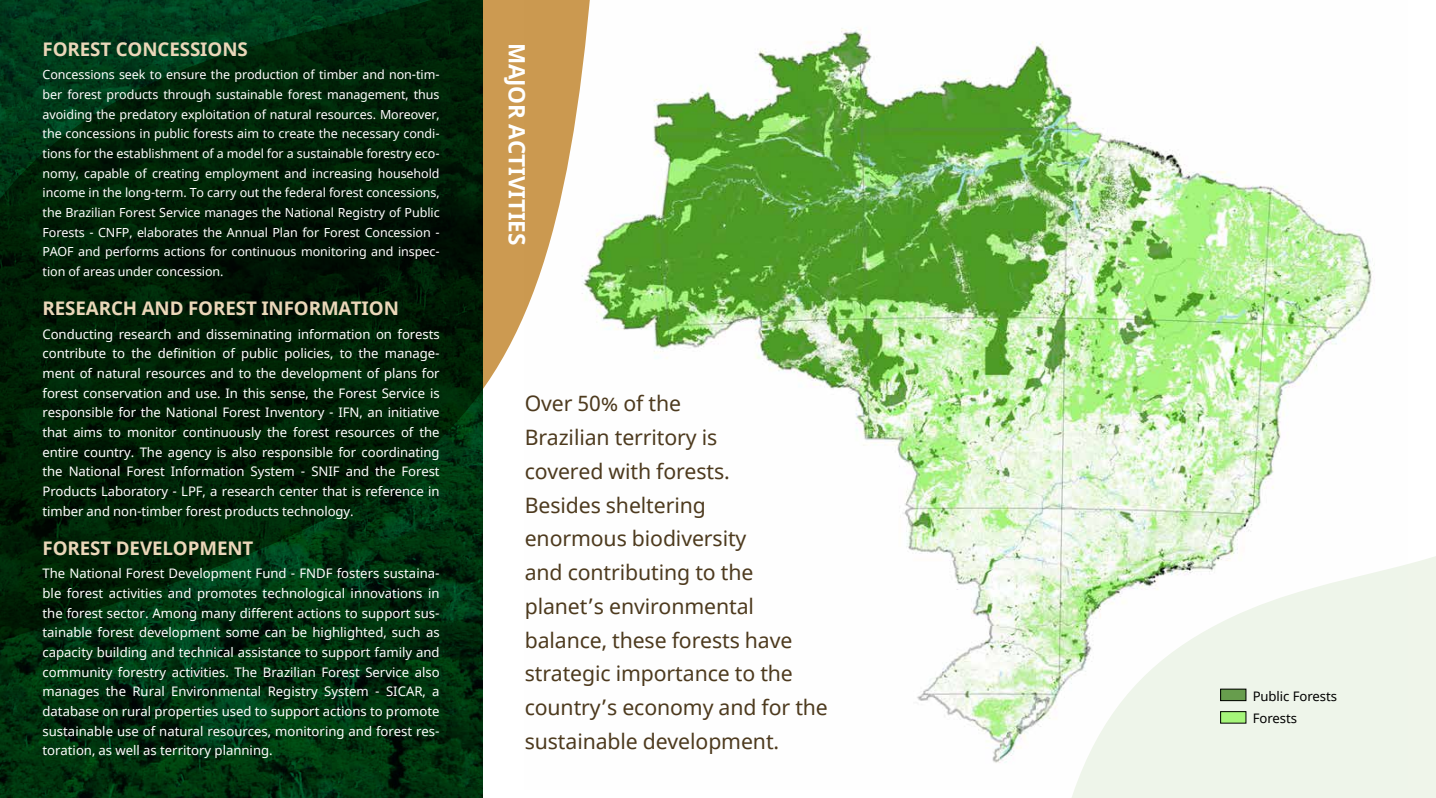
<style>
.page{position:relative;width:1436px;height:798px;background:#fff}
.page>*{position:absolute;margin:0;border:0;box-sizing:border-box;transform-origin:0 0}
.t1{font:700 22.5px "Noto Sans";letter-spacing:-.005em;color:#fff}
.t2{font:21.25px/33.8px "Noto Sans";letter-spacing:-.005em;color:#4d3a1e}
.t3{font:700 18.75px "Noto Sans";letter-spacing:-.005em;color:#ebd7b9}
.t4{font:13.12px/19.6px "Noto Sans";letter-spacing:-.005em;color:#fff;text-align:justify}
.t5{font:13.12px/22.5px "Noto Sans";letter-spacing:-.005em;color:#000}
.t6{font:12.5px/19.6px "Noto Sans";letter-spacing:-.005em;color:#fff;text-align:justify}
</style>
<div class="page">
<img style="left:596px;top:28px;width:779px;height:735px">
<img style="left:0;top:677px;width:482px;height:120px">
<svg style="left:0;top:0;width:596px;height:677px;background:#2c462b"></svg>
<svg style="left:1038px;top:500px;width:397px;height:297px;fill:#eef5ea"></svg>
<div style="left:1220px;top:688px;width:25px;height:12px;background:#679d4d"></div>
<div style="left:1219px;top:688px;width:26px;height:12px;border:1px solid #000"></div>
<div style="left:1220px;top:711px;width:25px;height:11px;background:#a5f57a"></div>
<div style="left:1219px;top:711px;width:26px;height:12px;border:1px solid #000"></div>
<h3 class="t3" style="left:43px;top:36px;width:207px">FOREST CONCESSIONS</h3>
<p class="t6" style="left:43px;top:65px;width:398px">Concessions seek to ensure the production of timber and non-tim&shy;ber forest products through sustainable forest management, thus avoiding the predatory exploitation of natural resources. Moreover, the concessions in public forests aim to create the necessary condi&shy;tions for the establishment of a model for a sustainable forestry eco&shy;nomy, capable of creating employment and increasing household income in the long-term. To carry out the federal forest concessions, the Brazilian Forest Service manages the National Registry of Public Forests - CNFP, elaborates the Annual Plan for Forest Concession - PAOF and performs actions for continuous monitoring and inspec&shy;tion of areas under concession.</p>
<h3 class="t3" style="left:43px;top:295px;width:358px">RESEARCH AND FOREST INFORMATION</h3>
<p class="t4" style="left:43px;top:324px;width:398px">Conducting research and disseminating information on forests contribute to the definition of public policies, to the manage&shy;ment of natural resources and to the development of plans for forest conservation and use. In this sense, the Forest Service is responsible for the National Forest Inventory - IFN, an initiative that aims to monitor continuously the forest resources of the entire country. The agency is also responsible for coordinating the National Forest Information System - SNIF and the Forest Products Laboratory - LPF, a research center that is reference in timber and non-timber forest products technology.</p>
<h3 class="t3" style="left:43px;top:535px;width:212px">FOREST DEVELOPMENT</h3>
<p class="t4" style="left:43px;top:564px;width:398px">The National Forest Development Fund - FNDF fosters sustaina&shy;ble forest activities and promotes technological innovations in the forest sector. Among many different actions to support sus&shy;tainable forest development some can be highlighted, such as capacity building and technical assistance to support family and community forestry activities. The Brazilian Forest Service also manages the Rural Environmental Registry System - SICAR, a database on rural properties used to support actions to promote sustainable use of natural resources, monitoring and forest res&shy;toration, as well as territory planning.</p>
<h1 class="t1" style="left:532px;top:43px;width:204px;rotate:90deg">MAJOR ACTIVITIES</h1>
<p class="t2" style="left:524px;top:387px;width:304px">Over 50% of the<br>Brazilian territory is<br>covered with forests.<br>Besides sheltering<br>enormous biodiversity<br>and contributing to the planet’s environmental balance, these forests have strategic importance to the country’s economy and for the sustainable development.</p>
<p class="t5" style="left:1252px;top:685px;width:86px">Public Forests<br>Forests</p>
</div>
